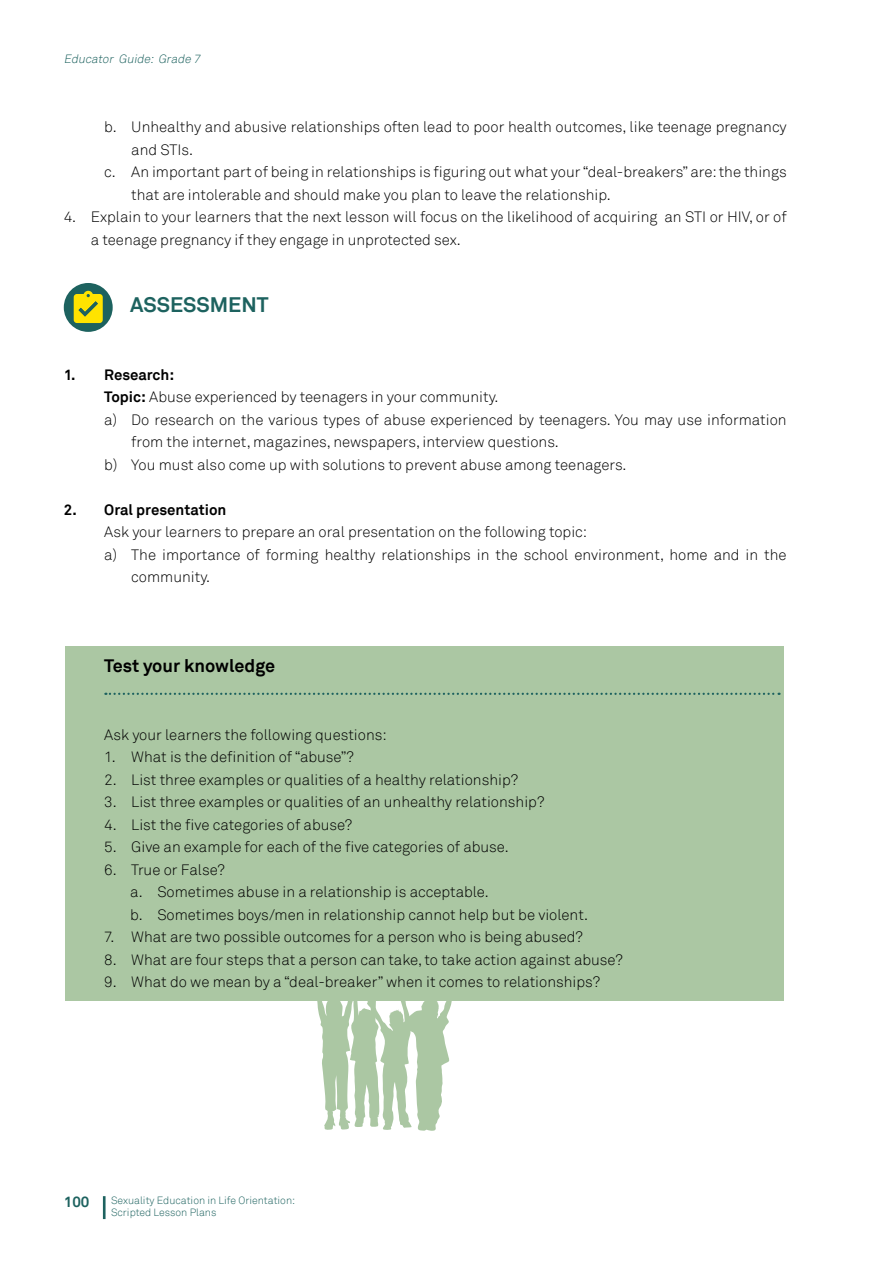
<style>
.page{position:relative;width:893px;height:1263px;background:#fff}
.page>*{position:absolute;margin:0;border:0;box-sizing:border-box;transform-origin:0 0}
.t1{font:700 21px "Akkurat";color:#1d625f}
.t2{font:700 18px "Akkurat";color:#000}
.t3{font:300 15px/22.5px "Akkurat";color:#000}
.t4{font:700 15px "Akkurat";color:#000}
.t5{font:700 15px "Akkurat";color:#1d625f}
.t6{font:italic 300 12px "Akkurat";color:#1d625f}
.t7{font:300 10.5px/12.6px "Akkurat";color:#1d625f}
.s1{font-weight:700}
</style>
<div class="page">
<svg style="left:102px;top:1196px;width:4px;height:24px"></svg>
<div style="left:65px;top:646px;width:718px;height:355px;background:#abc7a3"></div>
<svg style="left:316px;top:971px;width:142px;height:160px"></svg>
<div style="left:64px;top:283px;width:49px;height:49px;background:#1d625f;border-radius:50%"></div>
<svg style="left:74px;top:291px;width:29px;height:32px"></svg>
<svg style="left:105px;top:693px;width:675px;height:2px"></svg>
<p class="t6" style="left:64px;top:51px;width:141px">Educator Guide: Grade 7</p>
<p class="t3" style="left:104px;top:116px;width:684px">b. Unhealthy and abusive relationships often lead to poor health outcomes, like teenage pregnancy</p>
<p class="t3" style="left:131px;top:139px;width:63px">and STIs.</p>
<p class="t3" style="left:104px;top:161px;width:684px">c. An important part of being in relationships is figuring out what your “deal-breakers” are: the things</p>
<p class="t3" style="left:131px;top:184px;width:481px">that are intolerable and should make you plan to leave the relationship.</p>
<p class="t3" style="left:91px;top:206px;width:697px;text-indent:-27px">4. Explain to your learners that the next lesson will focus on the likelihood of acquiring an STI or HIV, or of a teenage pregnancy if they engage in unprotected sex.</p>
<h1 class="t1" style="left:130px;top:292px;width:140px">ASSESSMENT</h1>
<p class="t4" style="left:64px;top:365px;width:112px">1. Research:</p>
<p class="t3" style="left:104px;top:386px;width:396px"><span class="s1">Topic:</span> Abuse experienced by teenagers in your community.</p>
<p class="t3" style="left:104px;top:409px;width:684px">a) Do research on the various types of abuse experienced by teenagers. You may use information</p>
<p class="t3" style="left:131px;top:431px;width:429px">from the internet, magazines, newspapers, interview questions.</p>
<p class="t3" style="left:104px;top:454px;width:524px">b) You must also come up with solutions to prevent abuse among teenagers.</p>
<p class="t4" style="left:64px;top:500px;width:164px">2. Oral presentation</p>
<p class="t3" style="left:104px;top:521px;width:484px">Ask your learners to prepare an oral presentation on the following topic:</p>
<p class="t3" style="left:104px;top:544px;width:684px">a) The importance of forming healthy relationships in the school environment, home and in the</p>
<p class="t3" style="left:131px;top:566px;width:80px">community.</p>
<p class="t2" style="left:104px;top:655px;width:172px">Test your knowledge</p>
<p class="t3" style="left:104px;top:724px;width:284px">Ask your learners the following questions:</p>
<p class="t3" style="left:104px;top:746px;width:251px">1. What is the definition of “abuse”?</p>
<p class="t3" style="left:104px;top:769px;width:415px">2. List three examples or qualities of a healthy relationship?</p>
<p class="t3" style="left:104px;top:791px;width:441px">3. List three examples or qualities of an unhealthy relationship?</p>
<p class="t3" style="left:104px;top:814px;width:249px">4. List the five categories of abuse?</p>
<p class="t3" style="left:104px;top:836px;width:406px">5. Give an example for each of the five categories of abuse.</p>
<p class="t3" style="left:130px;top:859px;width:459px;text-indent:-26px">6. True or False?<br>a. Sometimes abuse in a relationship is acceptable.<br>b. Sometimes boys/men in relationship cannot help but be violent.</p>
<p class="t3" style="left:104px;top:926px;width:480px">7. What are two possible outcomes for a person who is being abused?</p>
<p class="t3" style="left:104px;top:949px;width:520px">8. What are four steps that a person can take, to take action against abuse?</p>
<p class="t3" style="left:104px;top:971px;width:497px">9. What do we mean by a “deal-breaker” when it comes to relationships?</p>
<p class="t5" style="left:64px;top:1192px;width:27px">100</p>
<p class="t7" style="left:111px;top:1194px;width:186px">Sexuality Education in Life Orientation:<br>Scripted Lesson Plans</p>
</div>
